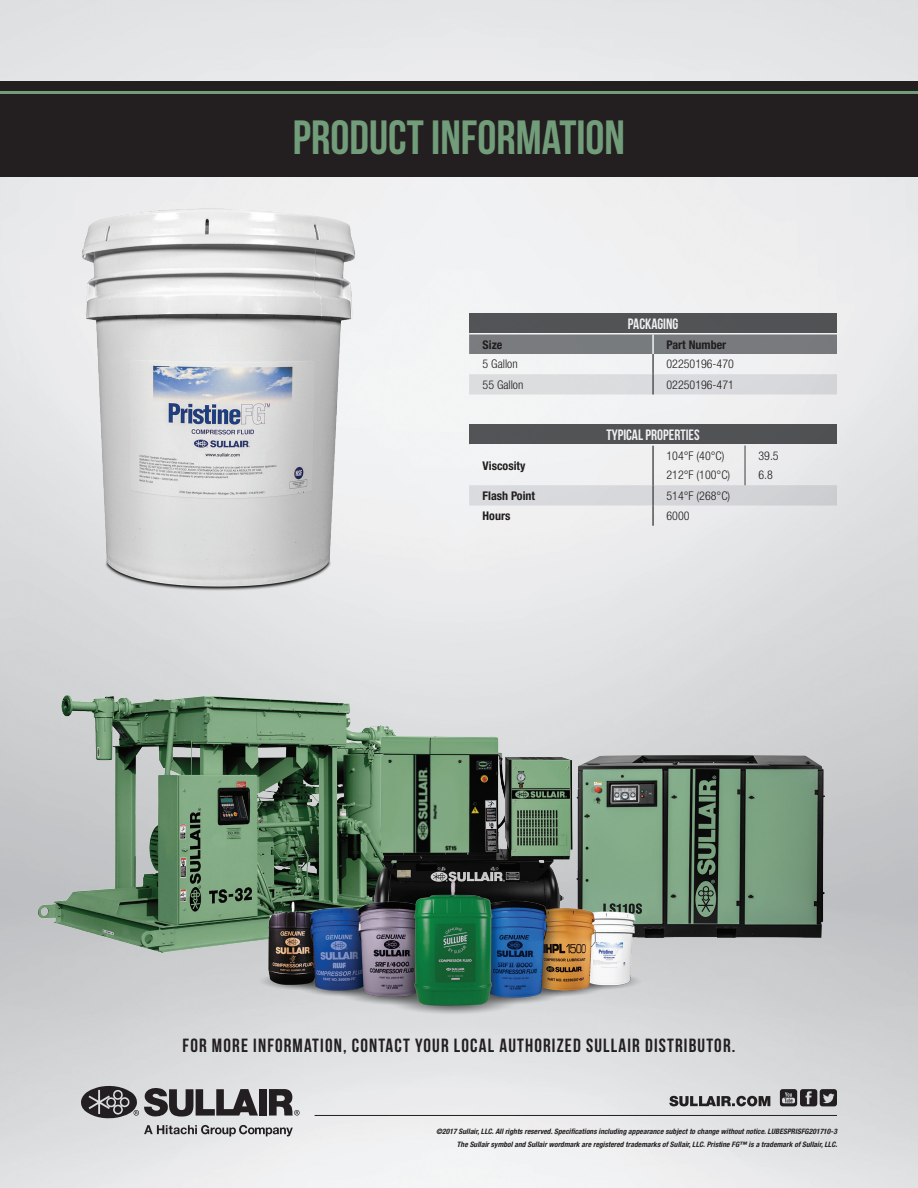
<style>
.page{position:relative;width:918px;height:1188px;background:#fff}
.page>*{position:absolute;margin:0;border:0;box-sizing:border-box;transform-origin:0 0}
.t1{font:700 48px "Bebas Neue";color:#729d7a}
.t2{font:700 19.05px "Bebas Neue";letter-spacing:.06em;color:#231f20}
.t3{font:700 15px "Bebas Neue";color:#fff}
.t4{font:300 condensed 12px "Helvetica Neue LT Std";color:#231f20}
.t5{font:700 condensed 12px "Helvetica Neue LT Std";color:#231f20}
.Body_Copy{font:italic 700 condensed 7.5px "Helvetica Neue LT Std";letter-spacing:.005em;color:#231f20}
</style>
<div class="page">
<img style="left:0;top:0;width:918px;height:1188px">
<div style="left:0;top:90px;width:918px;height:5px;background:#729d7a"></div>
<div style="left:469px;top:314px;width:368px;height:20px;background:#57585a"></div>
<div style="left:469px;top:334px;width:368px;height:20px;background:#787b7e"></div>
<div style="left:469px;top:374px;width:368px;height:20px;background:#d9dbde"></div>
<hr style="left:652px;top:354px;width:2px;height:20px;background:#57585a">
<hr style="left:652px;top:374px;width:2px;height:20px;background:#57585a">
<hr style="left:469px;top:333px;width:184px;height:1px;background:#fff">
<hr style="left:653px;top:333px;width:184px;height:1px;background:#fff">
<hr style="left:652px;top:334px;width:2px;height:20px;background:#fff">
<div style="left:469px;top:424px;width:368px;height:21px;background:#57585a"></div>
<hr style="left:469px;top:444px;width:184px;height:2px;background:#fff">
<hr style="left:653px;top:444px;width:92px;height:2px;background:#fff">
<hr style="left:745px;top:444px;width:92px;height:2px;background:#fff">
<svg style="left:469px;top:445px;width:368px;height:81px"></svg>
<hr style="left:744px;top:465px;width:2px;height:20px;background:#808285">
<div style="left:0;top:95px;width:918px;height:82px;background:#231f20"></div>
<div style="left:0;top:81px;width:918px;height:9px;background:#231f20"></div>
<svg style="left:780px;top:1089px;width:57px;height:17px"></svg>
<svg style="left:669px;top:1096px;width:101px;height:10px"></svg>
<hr style="left:315px;top:1115px;width:522px;height:1px;background:#231f20">
<svg style="left:269px;top:1096px;width:31px;height:20px"></svg>
<svg style="left:80px;top:1084px;width:178px;height:35px;background:#838183"></svg>
<div style="left:259px;top:1089px;width:8px;height:27px;background:#231f20"></div>
<svg style="left:144px;top:1125px;width:149px;height:11px;background:#a2a1a3"></svg>
<img style="left:0;top:177px;width:436px;height:421px">
<img style="left:0;top:598px;width:547px;height:440px">
<img style="left:370px;top:736px;width:202px;height:48px">
<img style="left:577px;top:755px;width:248px;height:183px">
<img style="left:249px;top:784px;width:404px;height:312px">
<p class="t1" style="left:293px;top:111px;width:334px">PRODUCT INFORMATION</p>
<h3 class="t3" style="left:628px;top:315px;width:52px">PACKAGING</h3>
<h3 class="t5" style="left:483px;top:337px;width:21px">Size</h3>
<h3 class="t5" style="left:667px;top:337px;width:61px">Part Number</h3>
<h3 class="t4" style="left:483px;top:357px;width:37px">5 Gallon</h3>
<h3 class="t4" style="left:667px;top:357px;width:69px">02250196-470</h3>
<h3 class="t4" style="left:483px;top:378px;width:42px">55 Gallon</h3>
<h3 class="t4" style="left:667px;top:378px;width:69px">02250196-471</h3>
<h3 class="t5" style="left:483px;top:458px;width:44px">Viscosity</h3>
<h3 class="t3" style="left:606px;top:426px;width:95px">TYPICAL PROPERTIES</h3>
<h3 class="t4" style="left:667px;top:448px;width:59px">104°F (40°C)</h3>
<h3 class="t4" style="left:759px;top:448px;width:22px">39.5</h3>
<h3 class="t4" style="left:667px;top:468px;width:65px">212°F (100°C)</h3>
<h3 class="t4" style="left:759px;top:468px;width:16px">6.8</h3>
<h3 class="t5" style="left:483px;top:488px;width:54px">Flash Point</h3>
<h3 class="t4" style="left:667px;top:489px;width:65px">514°F (268°C)</h3>
<h3 class="t5" style="left:483px;top:508px;width:29px">Hours</h3>
<h3 class="t4" style="left:667px;top:509px;width:25px">6000</h3>
<p class="t2" style="left:183px;top:1035px;width:554px">FOR MORE INFORMATION, CONTACT YOUR LOCAL AUTHORIZED SULLAIR DISTRIBUTOR.</p>
<p class="Body_Copy" style="left:436px;top:1127px;width:402px">©2017 Sullair, LLC. All rights reserved. Specifications including appearance subject to change without notice. LUBESPRISFG201710-3</p>
<p class="Body_Copy" style="left:457px;top:1140px;width:382px">The Sullair symbol and Sullair wordmark are registered trademarks of Sullair, LLC. Pristine FG™ is a trademark of Sullair, LLC.</p>
</div>
